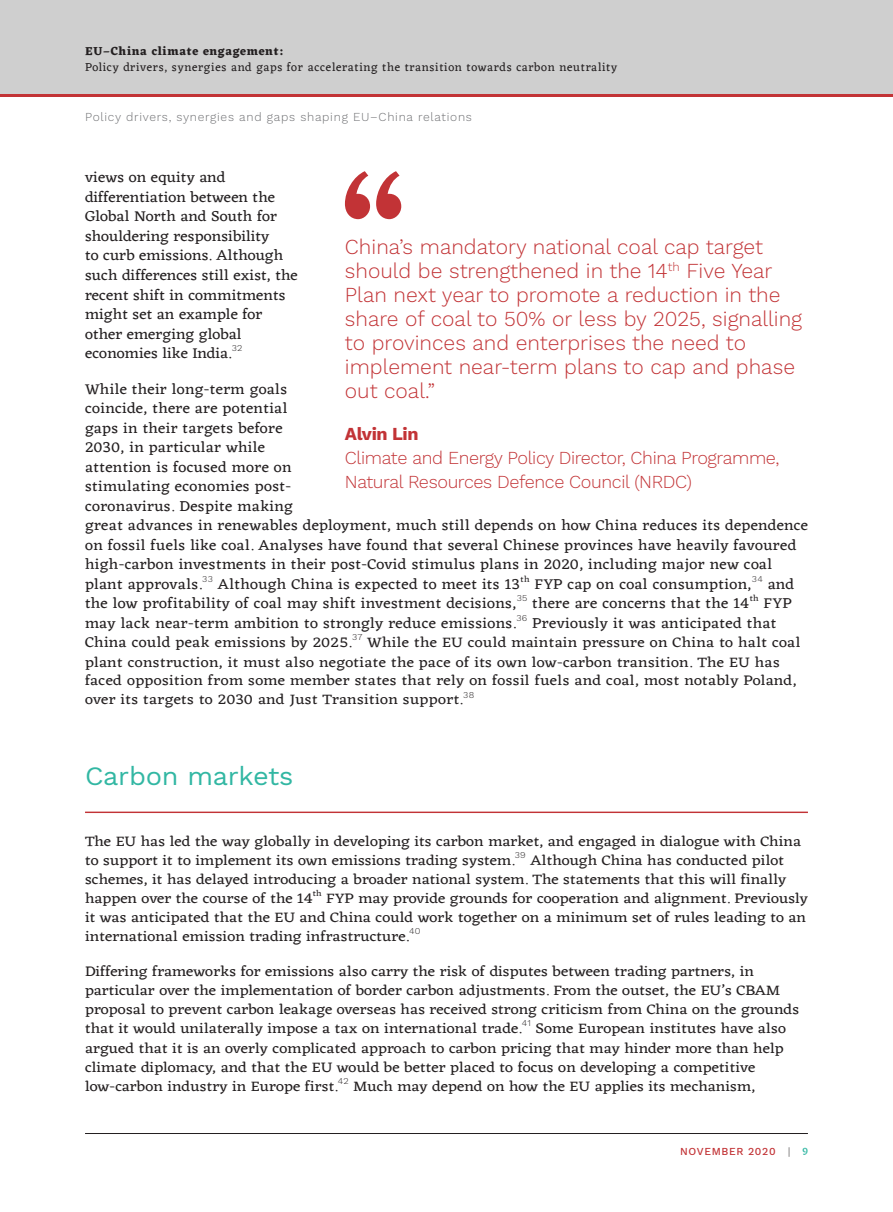
<style>
.page{position:relative;width:893px;height:1212px;background:#fff}
.page>*{position:absolute;margin:0;border:0;box-sizing:border-box;transform-origin:0 0}
.t1{font:26.1px "Work Sans";letter-spacing:-.01em;color:#32b7a3;scale:1.04 1}
.t2{font:300 21px/24px "Work Sans";color:#c23336}
.t3{font:300 18px/24px "Work Sans";letter-spacing:-.02em;color:#c23336}
.t4{font:15px/19.5px "Eczar";letter-spacing:.015em;color:#231f20;scale:1.07 1}
.t5{font:14.4px/19px "Eczar";letter-spacing:.01em;color:#231f20;scale:1.11 1}
.t6{font:12px "Eczar";letter-spacing:.06em;color:#231f20}
.t7{font:300 12px "Work Sans";letter-spacing:.06em;color:#6c6d70}
.t8{font:700 12px "Eczar";letter-spacing:.05em;color:#231f20}
.t9{font:500 10.5px "Work Sans";letter-spacing:.06em;color:#c23336}
.t10{font:300 8.7px "Work Sans";letter-spacing:.02em;color:#231f20;scale:1.07 1}
.t11{font:8.7px "Eczar";color:#231f20;scale:1.07 1}
.t12{font:8.4px "Eczar";color:#231f20;scale:1.11 1}
.s1{font-weight:700}
.s2{font-size:15px}
.s3{font-weight:300;color:#231f20}
.s4{font-family:"Eczar";color:#32b7a3}
</style>
<div class="page">
<hr style="left:85px;top:1133px;width:723px;height:1px;background:#231f20">
<div style="left:0;top:0;width:893px;height:96px;background:#cfcfcf"></div>
<hr style="left:0;top:94px;width:893px;height:3px;background:#c23336">
<hr style="left:85px;top:811px;width:723px;height:2px;background:#c23336">
<svg style="left:345px;top:171px;width:56px;height:48px"></svg>
<p class="t8" style="left:85px;top:44px;width:200px">EU–China climate engagement:</p>
<p class="t6" style="left:85px;top:59px;width:534px">Policy drivers, synergies and gaps for accelerating the transition towards carbon neutrality</p>
<p class="t7" style="left:85px;top:110px;width:388px">Policy drivers, synergies and gaps shaping EU–China relations</p>
<p class="t4" style="left:85px;top:169px;width:200px">views on equity and differentiation between the<br>Global North and South for shouldering responsibility<br>to curb emissions. Although such differences still exist, the recent shift in commitments might set an example for other emerging global economies like India.</p>
<p class="t2" style="left:345px;top:236px;width:459px">China’s mandatory national coal cap target should be strengthened in the 14<sup>th</sup> Five Year Plan next year to promote a reduction in the share of coal to 50% or less by 2025, signalling to provinces and enterprises the need to implement near-term plans to cap and phase out coal.”</p>
<p class="t3" style="left:345px;top:423px;width:436px"><span class="s1">Alvin Lin<br></span>Climate and Energy Policy Director, China Programme,<br>Natural Resources Defence Council (NRDC)</p>
<p class="t10" style="left:232px;top:343px;width:11px">32</p>
<p class="t4" style="left:85px;top:380px;width:677px">While their long-term goals<br>coincide, there are potential<br>gaps in their targets before<br>2030, in particular while<br>attention is focused more on<br>stimulating economies post-<br>coronavirus. Despite making<br>great advances in renewables deployment, much still depends on how China reduces its dependence on fossil fuels like coal. Analyses have found that several Chinese provinces have heavily favoured high-carbon investments in their post-Covid stimulus plans in 2020, including major new coal plant approvals.</p>
<p class="t10" style="left:202px;top:574px;width:11px">33</p>
<p class="t4" style="left:218px;top:575px;width:284px">Although China is expected to meet its 13</p>
<p class="t11" style="left:521px;top:573px;width:10px">th</p>
<p class="t4" style="left:534px;top:575px;width:204px">FYP cap on coal consumption,</p>
<p class="t10" style="left:752px;top:574px;width:12px">34</p>
<p class="t4" style="left:768px;top:575px;width:26px">and</p>
<p class="t4" style="left:85px;top:595px;width:405px">the low profitability of coal may shift investment decisions,</p>
<p class="t10" style="left:517px;top:593px;width:11px">35</p>
<p class="t4" style="left:532px;top:595px;width:204px">there are concerns that the 14</p>
<p class="t11" style="left:750px;top:592px;width:10px">th</p>
<p class="t4" style="left:764px;top:595px;width:28px">FYP</p>
<p class="t4" style="left:85px;top:614px;width:404px">may lack near-term ambition to strongly reduce emissions.</p>
<p class="t10" style="left:516px;top:613px;width:12px">36</p>
<p class="t4" style="left:532px;top:614px;width:230px">Previously it was anticipated that</p>
<p class="t5" style="left:85px;top:634px;width:242px"><span class="s2">China could peak</span> emissions by 2025.</p>
<p class="t10" style="left:352px;top:632px;width:11px">37</p>
<p class="t5" style="left:85px;top:634px;width:646px;text-indent:282px">While the EU could maintain pressure on China to halt coal plant construction, it must also negotiate the pace of its own low-carbon transition. The EU has faced opposition from some member states that rely on fossil fuels and coal, most notably Poland, over its targets to 2030 and Just Transition support.</p>
<p class="t10" style="left:463px;top:689px;width:12px">38</p>
<p class="t1" style="left:85px;top:761px;width:202px">Carbon markets</p>
<p class="t5" style="left:85px;top:832px;width:647px">The EU has led the way globally in developing its carbon market, and engaged in dialogue with China to support it to implement its own emissions trading system.</p>
<p class="t10" style="left:515px;top:850px;width:12px">39</p>
<p class="t5" style="left:85px;top:851px;width:633px;text-indent:445px">Although China has conducted pilot schemes, it has delayed introducing a broader national system. The statements that this will finally happen over the course of the 14</p>
<p class="t12" style="left:313px;top:887px;width:9px">th</p>
<p class="t5" style="left:85px;top:889px;width:653px;text-indent:241px">FYP may provide grounds for cooperation and alignment. Previously it was anticipated that the EU and China could work together on a minimum set of rules leading to an international emission trading infrastructure.</p>
<p class="t10" style="left:409px;top:926px;width:12px">40</p>
<p class="t5" style="left:85px;top:963px;width:645px">Differing frameworks for emissions also carry the risk of disputes between trading partners, in particular over the implementation of border carbon adjustments. From the outset, the EU’s CBAM proposal to prevent carbon leakage overseas has received strong criticism from China on the grounds that it would unilaterally impose a tax on international trade.</p>
<p class="t10" style="left:522px;top:1018px;width:10px">41</p>
<p class="t5" style="left:85px;top:1019px;width:633px;text-indent:450px">Some European institutes have also argued that it is an overly complicated approach to carbon pricing that may hinder more than help climate diplomacy, and that the EU would be better placed to focus on developing a competitive low-carbon industry in Europe first.</p>
<p class="t10" style="left:338px;top:1076px;width:12px">42</p>
<p class="t5" style="left:353px;top:1077px;width:364px">Much may depend on how the EU applies its mechanism,</p>
<p class="t9" style="left:680px;top:1146px;width:129px">NOVEMBER 2020 <span class="s3">|</span> <span class="s4">9</span></p>
</div>
